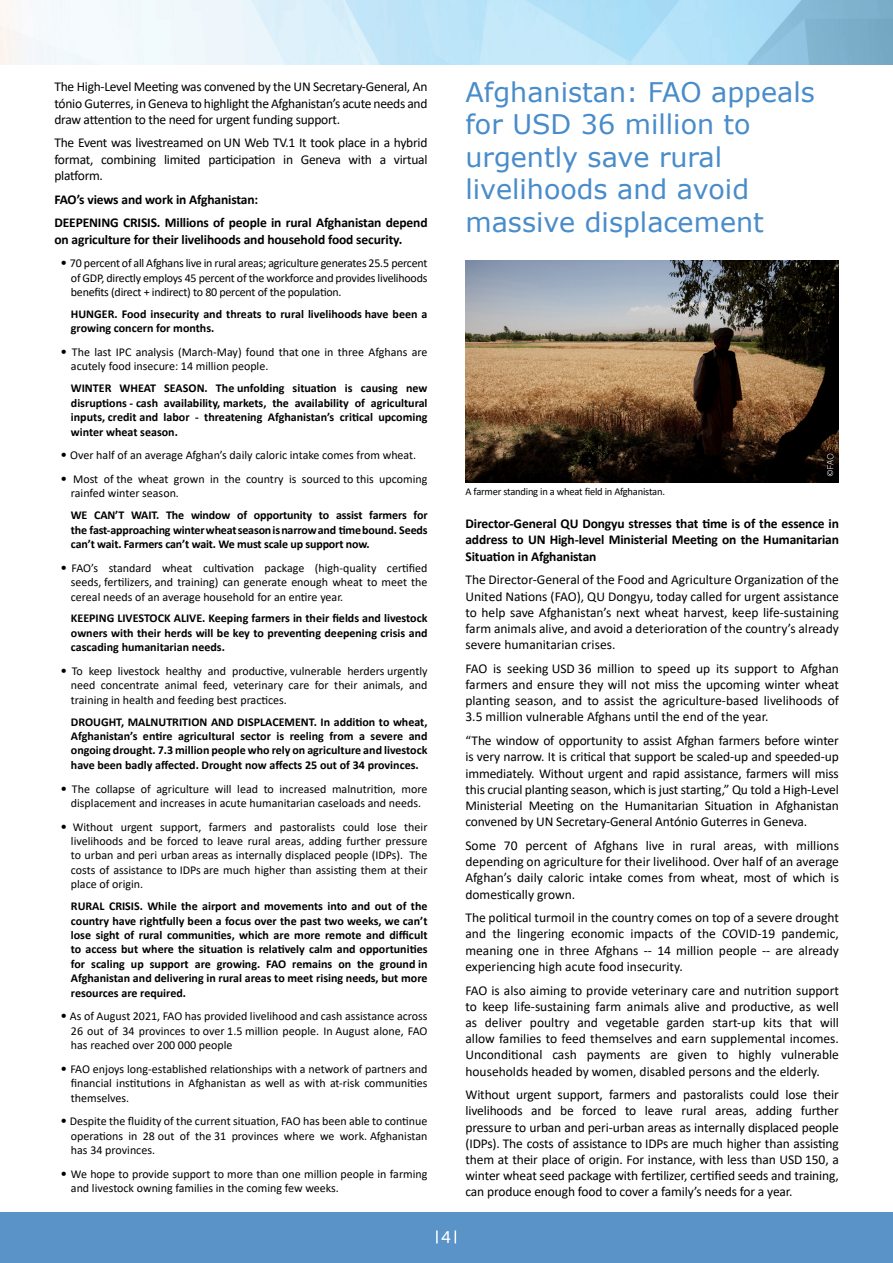
<style>
.page{position:relative;width:893px;height:1263px;background:#fff}
.page>*{position:absolute;margin:0;border:0;box-sizing:border-box;transform-origin:0 0}
.t1{font:27px/32.4px "Verdana";color:#498cca}
.t2{font:18px "Acumin Variable Concept";color:#fff}
.t3{font:13.5px/16.2px "Calibri";letter-spacing:-.01em;color:#000;text-align:justify}
.t4{font:700 13.5px/16.2px "Calibri";letter-spacing:-.01em;color:#000}
.t5{font:12px/14.4px "Calibri";color:#000;text-align:justify}
.t6{font:700 12px/14.4px "Calibri";color:#000;text-align:justify}
.t7{font:10.5px "Calibri";letter-spacing:-.02em;color:#000}
.s1{font-size:13.5px}
</style>
<div class="page">
<div style="left:0;top:1212px;width:893px;height:51px;background:#5993c8"></div>
<img style="left:0;top:0;width:893px;height:64px">
<svg style="left:455px;top:1230px;width:1px;height:13px"></svg>
<svg style="left:436px;top:1230px;width:2px;height:13px"></svg>
<img style="left:465px;top:260px;width:374px;height:222px">
<svg style="left:827px;top:454px;width:6px;height:22px"></svg>
<p class="t3" style="left:54px;top:78px;width:375px">The High-Level Meeting was convened by the UN Secretary-General, An tónio Guterres, in Geneva to highlight the Afghanistan’s acute needs and draw attention to the need for urgent funding support.</p>
<p class="t3" style="left:54px;top:135px;width:375px">The Event was livestreamed on UN Web TV.1 It took place in a hybrid format, combining limited participation in Geneva with a virtual platform.</p>
<p class="t4" style="left:54px;top:191px;width:205px">FAO’s views and work in Afghanistan:</p>
<p class="t4" style="left:54px;top:215px;width:375px">DEEPENING CRISIS. Millions of people in rural Afghanistan depend on agriculture for their livelihoods and household food security.</p>
<p class="t5" style="left:71px;top:256px;width:358px;text-indent:-10px"><span class="s1">•</span> 70 percent of all Afghans live in rural areas; agriculture generates 25.5 percent of GDP, directly employs 45 percent of the workforce and provides livelihoods benefits (direct + indirect) to 80 percent of the population.</p>
<p class="t6" style="left:71px;top:307px;width:358px">HUNGER. Food insecurity and threats to rural livelihoods have been a growing concern for months.</p>
<p class="t5" style="left:71px;top:344px;width:358px;text-indent:-10px"><span class="s1">•</span> The last IPC analysis (March-May) found that one in three Afghans are acutely food insecure: 14 million people.</p>
<p class="t6" style="left:71px;top:381px;width:358px">WINTER WHEAT SEASON. The unfolding situation is causing new disruptions - cash availability, markets, the availability of agricultural inputs, credit and labor - threatening Afghanistan’s critical upcoming winter wheat season.</p>
<p class="t5" style="left:60px;top:448px;width:357px"><span class="s1">•</span> Over half of an average Afghan’s daily caloric intake comes from wheat.</p>
<p class="t5" style="left:71px;top:471px;width:358px;text-indent:-10px"><span class="s1">•</span> Most of the wheat grown in the country is sourced to this upcoming rainfed winter season.</p>
<p class="t6" style="left:71px;top:508px;width:358px">WE CAN’T WAIT. The window of opportunity to assist farmers for the fast-approaching winter wheat season is narrow and time bound. Seeds can’t wait. Farmers can’t wait. We must scale up support now.</p>
<p class="t5" style="left:71px;top:560px;width:358px;text-indent:-10px"><span class="s1">•</span> FAO’s standard wheat cultivation package (high-quality certified seeds, fertilizers, and training) can generate enough wheat to meet the cereal needs of an average household for an entire year.</p>
<p class="t6" style="left:71px;top:611px;width:358px">KEEPING LIVESTOCK ALIVE. Keeping farmers in their fields and livestock owners with their herds will be key to preventing deepening crisis and cascading humanitarian needs.</p>
<p class="t5" style="left:71px;top:663px;width:358px;text-indent:-10px"><span class="s1">•</span> To keep livestock healthy and productive, vulnerable herders urgently need concentrate animal feed, veterinary care for their animals, and training in health and feeding best practices.</p>
<p class="t6" style="left:71px;top:714px;width:358px">DROUGHT, MALNUTRITION AND DISPLACEMENT. In addition to wheat, Afghanistan’s entire agricultural sector is reeling from a severe and ongoing drought. 7.3 million people who rely on agriculture and livestock have been badly affected. Drought now affects 25 out of 34 provinces.</p>
<p class="t5" style="left:60px;top:781px;width:369px;text-align:center"><span class="s1">•</span> The collapse of agriculture will lead to increased malnutrition, more displacement and increases in acute humanitarian caseloads and needs.</p>
<p class="t5" style="left:71px;top:819px;width:358px;text-indent:-10px"><span class="s1">•</span> Without urgent support, farmers and pastoralists could lose their livelihoods and be forced to leave rural areas, adding further pressure to urban and peri urban areas as internally displaced people (IDPs). The costs of assistance to IDPs are much higher than assisting them at their place of origin.</p>
<p class="t6" style="left:71px;top:899px;width:358px">RURAL CRISIS. While the airport and movements into and out of the country have rightfully been a focus over the past two weeks, we can’t lose sight of rural communities, which are more remote and difficult to access but where the situation is relatively calm and opportunities for scaling up support are growing. FAO remains on the ground in Afghanistan and delivering in rural areas to meet rising needs, but more resources are required.</p>
<p class="t5" style="left:71px;top:1009px;width:358px;text-indent:-10px"><span class="s1">•</span> As of August 2021, FAO has provided livelihood and cash assistance across 26 out of 34 provinces to over 1.5 million people. In August alone, FAO has reached over 200 000 people</p>
<p class="t5" style="left:71px;top:1061px;width:358px;text-indent:-10px"><span class="s1">•</span> FAO enjoys long-established relationships with a network of partners and financial institutions in Afghanistan as well as with at-risk communities themselves.</p>
<p class="t5" style="left:71px;top:1114px;width:358px;text-indent:-10px"><span class="s1">•</span> Despite the fluidity of the current situation, FAO has been able to continue operations in 28 out of the 31 provinces where we work. Afghanistan has 34 provinces.</p>
<p class="t5" style="left:71px;top:1166px;width:358px;text-indent:-10px"><span class="s1">•</span> We hope to provide support to more than one million people in farming and livestock owning families in the coming few weeks.</p>
<p class="t2" style="left:441px;top:1225px;width:11px">4</p>
<p class="t1" style="left:465px;top:76px;width:351px">Afghanistan: FAO appeals for USD 36 million to urgently save rural livelihoods and avoid massive displacement</p>
<p class="t7" style="left:465px;top:484px;width:201px">A farmer standing in a wheat field in Afghanistan.</p>
<p class="t4" style="left:465px;top:515px;width:375px;text-align:justify">Director-General QU Dongyu stresses that time is of the essence in address to UN High-level Ministerial Meeting on the Humanitarian Situation in Afghanistan</p>
<p class="t3" style="left:465px;top:571px;width:375px">The Director-General of the Food and Agriculture Organization of the United Nations (FAO), QU Dongyu, today called for urgent assistance to help save Afghanistan’s next wheat harvest, keep life-sustaining farm animals alive, and avoid a deterioration of the country’s already severe humanitarian crises.</p>
<p class="t3" style="left:465px;top:660px;width:375px">FAO is seeking USD 36 million to speed up its support to Afghan farmers and ensure they will not miss the upcoming winter wheat planting season, and to assist the agriculture-based livelihoods of 3.5 million vulnerable Afghans until the end of the year.</p>
<p class="t3" style="left:465px;top:732px;width:375px">“The window of opportunity to assist Afghan farmers before winter is very narrow. It is critical that support be scaled-up and speeded-up immediately. Without urgent and rapid assistance, farmers will miss this crucial planting season, which is just starting,” Qu told a High-Level Ministerial Meeting on the Humanitarian Situation in Afghanistan convened by UN Secretary-General António Guterres in Geneva.</p>
<p class="t3" style="left:465px;top:837px;width:375px">Some 70 percent of Afghans live in rural areas, with millions depending on agriculture for their livelihood. Over half of an average Afghan’s daily caloric intake comes from wheat, most of which is domestically grown.</p>
<p class="t3" style="left:465px;top:909px;width:375px">The political turmoil in the country comes on top of a severe drought and the lingering economic impacts of the COVID-19 pandemic, meaning one in three Afghans -- 14 million people -- are already experiencing high acute food insecurity.</p>
<p class="t3" style="left:465px;top:981px;width:375px">FAO is also aiming to provide veterinary care and nutrition support to keep life-sustaining farm animals alive and productive, as well as deliver poultry and vegetable garden start-up kits that will allow families to feed themselves and earn supplemental incomes.<br>Unconditional cash payments are given to highly vulnerable households headed by women, disabled persons and the elderly.</p>
<p class="t3" style="left:465px;top:1086px;width:375px">Without urgent support, farmers and pastoralists could lose their livelihoods and be forced to leave rural areas, adding further pressure to urban and peri-urban areas as internally displaced people (IDPs). The costs of assistance to IDPs are much higher than assisting them at their place of origin. For instance, with less than USD 150, a winter wheat seed package with fertilizer, certified seeds and training, can produce enough food to cover a family’s needs for a year.</p>
</div>
